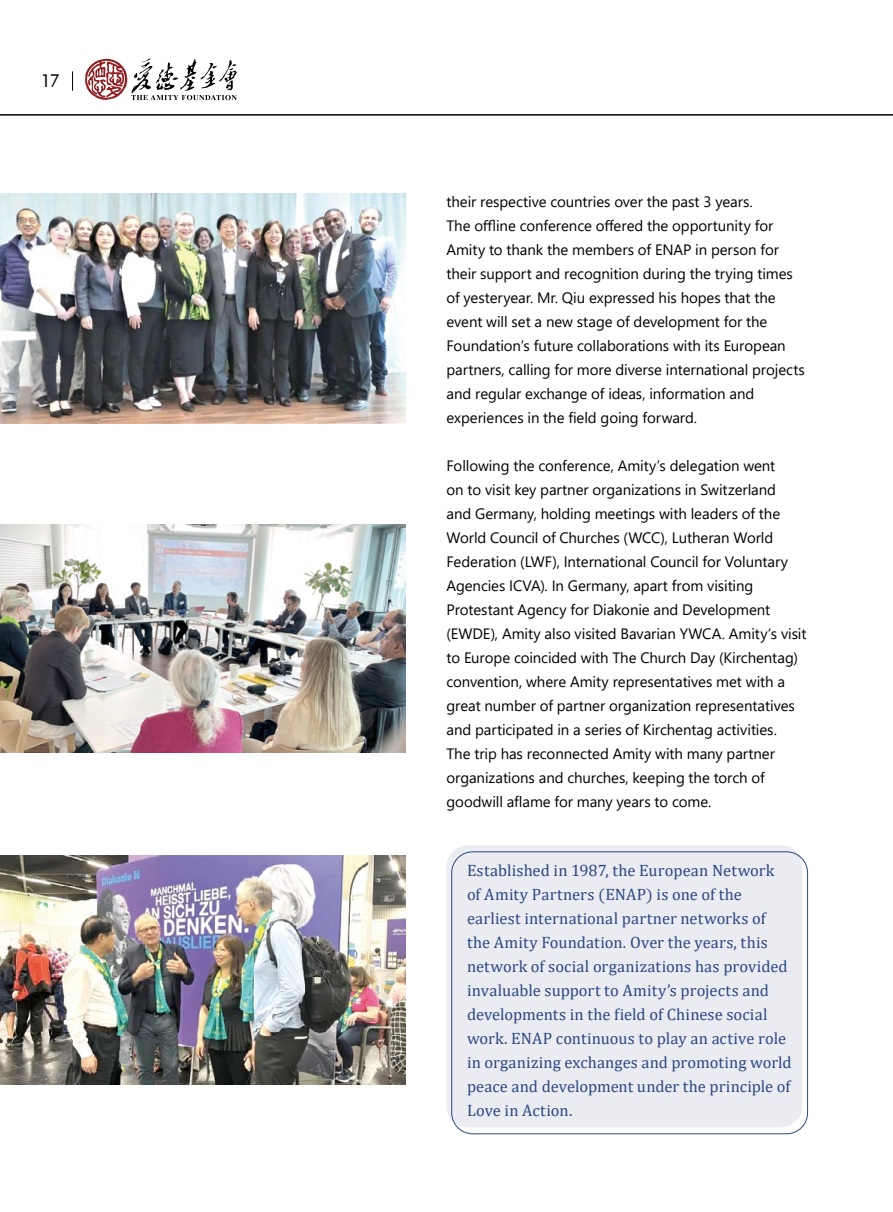
<style>
.page{position:relative;width:893px;height:1212px;background:#fff}
.page>*{position:absolute;margin:0;border:0;box-sizing:border-box;transform-origin:0 0}
.t1{font:18px "Futura BT";color:#000}
.t2{font:16.5px/24px "Cambria Math";letter-spacing:.005em;color:#2c4781}
.t3{font:15px/24px "Segoe UI";letter-spacing:-.005em;color:#000}
</style>
<div class="page">
<div style="left:446px;top:845px;width:356px;height:282px;background:#eaecf2;border-radius:21px"></div>
<div style="left:451px;top:851px;width:357px;height:283px;border:1px solid #2c4781;border-radius:21px"></div>
<hr style="left:0;top:114px;width:893px;height:2px;background:#000">
<svg style="left:85px;top:59px;width:152px;height:41px"></svg>
<svg style="left:72px;top:71px;width:1px;height:20px"></svg>
<img style="left:0;top:194px;width:405px;height:229px">
<img style="left:0;top:525px;width:405px;height:228px">
<img style="left:0;top:855px;width:405px;height:230px">
<p class="t1" style="left:41px;top:70px;width:21px">17</p>
<p class="t3" style="left:446px;top:188px;width:360px">their respective countries over the past 3 years.<br>The offline conference offered the opportunity for Amity to thank the members of ENAP in person for their support and recognition during the trying times of yesteryear. Mr. Qiu expressed his hopes that the event will set a new stage of development for the Foundation’s future collaborations with its European partners, calling for more diverse international projects and regular exchange of ideas, information and experiences in the field going forward.</p>
<p class="t3" style="left:446px;top:452px;width:362px">Following the conference, Amity’s delegation went<br>on to visit key partner organizations in Switzerland<br>and Germany, holding meetings with leaders of the World Council of Churches (WCC), Lutheran World Federation (LWF), International Council for Voluntary Agencies ICVA). In Germany, apart from visiting Protestant Agency for Diakonie and Development (EWDE), Amity also visited Bavarian YWCA. Amity‘s visit to Europe coincided with The Church Day (Kirchentag) convention, where Amity representatives met with a great number of partner organization representatives and participated in a series of Kirchentag activities.<br>The trip has reconnected Amity with many partner organizations and churches, keeping the torch of goodwill aflame for many years to come.</p>
<p class="t2" style="left:467px;top:859px;width:326px">Established in 1987, the European Network of Amity Partners (ENAP) is one of the earliest international partner networks of the Amity Foundation. Over the years, this network of social organizations has provided invaluable support to Amity’s projects and developments in the field of Chinese social work. ENAP continuous to play an active role in organizing exchanges and promoting world peace and development under the principle of Love in Action.</p>
</div>
